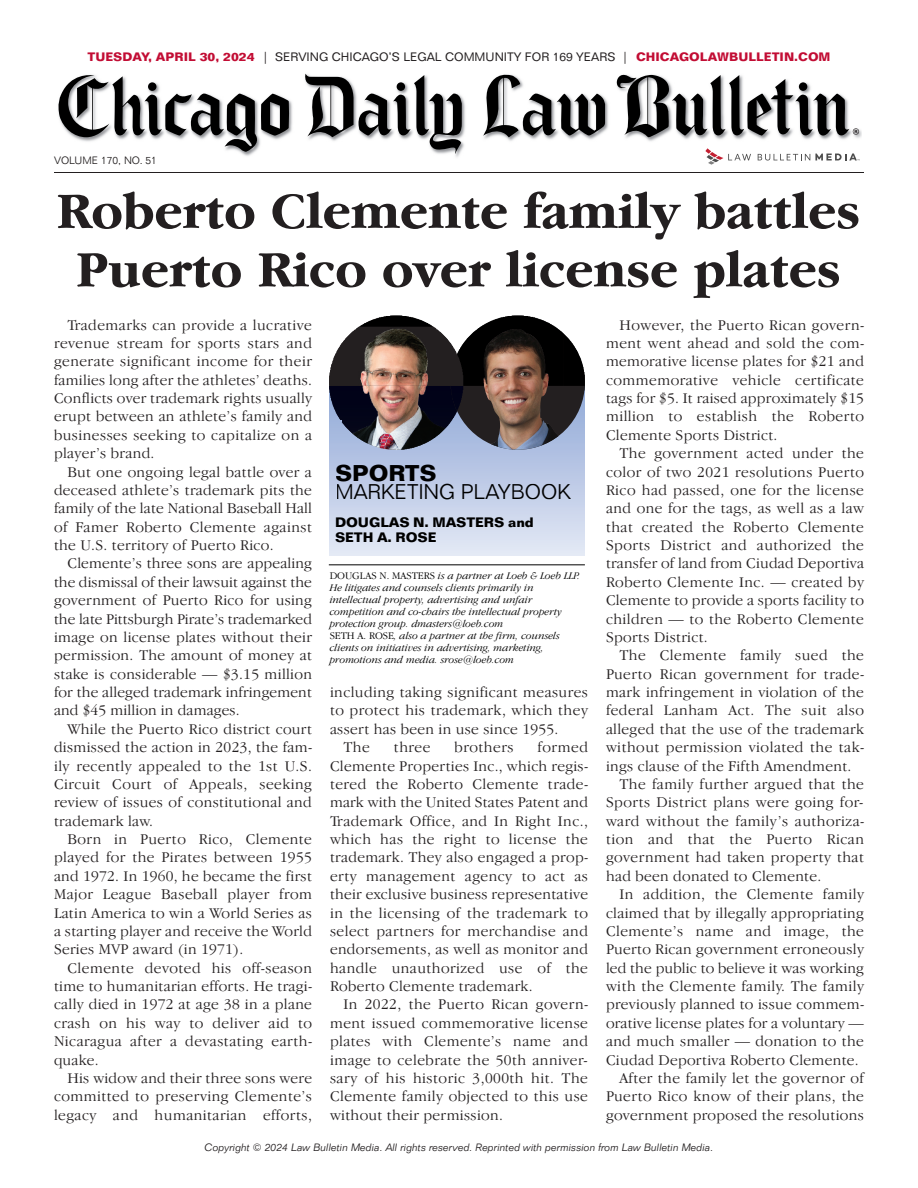
<style>
.page{position:relative;width:918px;height:1188px;background:#fff}
.page>*{position:absolute;margin:0;border:0;box-sizing:border-box;transform-origin:0 0}
.t1{font:700 52.5px/58.5px "Garamond IT Cby BT";letter-spacing:-.005em;color:#231f20;text-align:center}
.t2{font:700 22.35px "Folio BT";color:#000}
.t3{font:300 20.85px "Folio BT";letter-spacing:-.005em;color:#000}
.t4{font:300 15.3px/18.3px "Garamond IT Cby BT";letter-spacing:.025em;color:#231f20;text-align:justify}
.t5{font:700 13.5px "Folio BT";letter-spacing:-.01em;color:#000}
.t6{font:12px "Folio BT";color:#231f20}
.t7{font:italic 300 10.5px "Garamond IT Cby BT";color:#000}
.t8{font:italic 300 10.5px "Folio BT";color:#231f20}
.t9{font:300 10.5px "Folio BT";color:#231f20}
.s1{font-weight:700;color:#c20d34}
.s2{font-style:normal}
</style>
<div class="page">
<img style="left:240px;top:73px;width:621px;height:87px">
<svg style="left:58px;top:73px;width:231px;height:79px"></svg>
<svg style="left:303px;top:74px;width:159px;height:80px"></svg>
<svg style="left:483px;top:73px;width:122px;height:64px"></svg>
<svg style="left:615px;top:74px;width:244px;height:63px"></svg>
<svg style="left:758px;top:153px;width:102px;height:8px"></svg>
<svg style="left:705px;top:148px;width:46px;height:17px"></svg>
<hr style="left:54px;top:172px;width:810px;height:1px;background:#231f20">
<img style="left:329px;top:391px;width:255px;height:165px">
<hr style="left:329px;top:564px;width:256px;height:1px;background:#000">
<svg style="left:329px;top:316px;width:134px;height:134px;background:#533b40"></svg>
<div style="left:451px;top:316px;width:134px;height:134px;background:#231f20;border-radius:50%"></div>
<img style="left:483px;top:391px;width:76px;height:59px">
<img style="left:451px;top:386px;width:12px;height:24px">
<img style="left:333px;top:406px;width:124px;height:44px">
<img style="left:336px;top:533px;width:100px;height:9px">
<div style="left:336px;top:518px;width:197px;height:9px;background:#d3dcef"></div>
<div style="left:337px;top:484px;width:234px;height:16px;background:#c3cee8"></div>
<svg style="left:498px;top:484px;width:2px;height:15px"></svg>
<div style="left:336px;top:465px;width:100px;height:16px;background:#b9c7e5"></div>
<img style="left:329px;top:327px;width:123px;height:59px">
<hr style="left:359px;top:326px;width:74px;height:1px;background:#000">
<hr style="left:361px;top:325px;width:71px;height:1px;background:#000">
<hr style="left:363px;top:324px;width:67px;height:1px;background:#000">
<hr style="left:364px;top:323px;width:64px;height:1px;background:#000">
<hr style="left:367px;top:322px;width:59px;height:1px;background:#000">
<hr style="left:369px;top:321px;width:55px;height:1px;background:#000">
<hr style="left:371px;top:320px;width:51px;height:1px;background:#000">
<hr style="left:373px;top:319px;width:46px;height:1px;background:#000">
<hr style="left:376px;top:318px;width:40px;height:1px;background:#000">
<hr style="left:379px;top:317px;width:34px;height:1px;background:#000">
<svg style="left:384px;top:316px;width:25px;height:1px"></svg>
<img style="left:330px;top:329px;width:127px;height:43px">
<svg style="left:457px;top:316px;width:128px;height:75px"></svg>
<p class="t6" style="left:87px;top:52px;width:745px"><span class="s1">TUESDAY, APRIL 30, 2024</span> | SERVING CHICAGO’S LEGAL COMMUNITY FOR 169 YEARS | <span class="s1">CHICAGOLAWBULLETIN.COM</span></p>
<p class="t9" style="left:54px;top:156px;width:104px">VOLUME 170, NO. 51</p>
<h1 class="t1" style="left:56px;top:186px;width:805px">Roberto Clemente family battles<br>Puerto Rico over license plates</h1>
<p class="t4" style="left:606px;top:317px;width:260px;text-indent:13px">However, the Puerto Rican govern&shy;ment went ahead and sold the com&shy;memorative license plates for $21 and commemorative vehicle certificate tags for $5. It raised approximately $15 million to establish the Roberto Clemente Sports District.</p>
<p class="t4" style="left:606px;top:445px;width:260px;text-indent:13px">The government acted under the color of two 2021 resolutions Puerto Rico had passed, one for the license and one for the tags, as well as a law that created the Roberto Clemente Sports District and authorized the transfer of land from Ciudad Deportiva Roberto Clemente Inc. — created by Clemente to provide a sports facility to children — to the Roberto Clemente Sports District.</p>
<p class="t4" style="left:620px;top:648px;width:246px">The Clemente family sued the</p>
<p class="t4" style="left:606px;top:666px;width:260px">Puerto Rican government for trade-</p>
<p class="t4" style="left:606px;top:684px;width:259px">mark infringement in violation of the</p>
<p class="t4" style="left:606px;top:703px;width:260px">federal Lanham Act. The suit also</p>
<p class="t4" style="left:606px;top:721px;width:260px">alleged that the use of the trademark</p>
<p class="t4" style="left:606px;top:739px;width:260px">without permission violated the tak-</p>
<p class="t4" style="left:606px;top:758px;width:247px">ings clause of the Fifth Amendment.</p>
<p class="t4" style="left:620px;top:776px;width:246px">The family further argued that the</p>
<p class="t4" style="left:606px;top:795px;width:259px">Sports District plans were going for-</p>
<p class="t4" style="left:606px;top:813px;width:260px">ward without the family’s authoriza-</p>
<p class="t4" style="left:606px;top:831px;width:259px">tion and that the Puerto Rican</p>
<p class="t4" style="left:606px;top:850px;width:260px">government had taken property that</p>
<p class="t4" style="left:606px;top:868px;width:217px">had been donated to Clemente.</p>
<p class="t4" style="left:620px;top:886px;width:246px">In addition, the Clemente family</p>
<p class="t4" style="left:606px;top:905px;width:260px">claimed that by illegally appropriating</p>
<p class="t4" style="left:606px;top:923px;width:260px">Clemente’s name and image, the</p>
<p class="t4" style="left:606px;top:942px;width:260px">Puerto Rican government erroneously</p>
<p class="t4" style="left:606px;top:960px;width:259px">led the public to believe it was working</p>
<p class="t4" style="left:606px;top:978px;width:260px">with the Clemente family. The family</p>
<p class="t4" style="left:606px;top:997px;width:260px">previously planned to issue commem-</p>
<p class="t4" style="left:606px;top:1015px;width:260px">orative license plates for a voluntary —</p>
<p class="t4" style="left:606px;top:1033px;width:259px">and much smaller — donation to the</p>
<p class="t4" style="left:606px;top:1052px;width:254px">Ciudad Deportiva Roberto Clemente.</p>
<p class="t4" style="left:620px;top:1070px;width:246px">After the family let the governor of</p>
<p class="t4" style="left:606px;top:1089px;width:259px">Puerto Rico know of their plans, the</p>
<p class="t4" style="left:606px;top:1107px;width:260px">government proposed the resolutions</p>
<p class="t8" style="left:205px;top:1143px;width:510px">Copyright © 2024 Law Bulletin Media. All rights reserved. Reprinted with permission from Law Bulletin Media.</p>
<p class="t4" style="left:54px;top:317px;width:260px;text-indent:13px">Trademarks can provide a lucrative revenue stream for sports stars and generate significant income for their families long after the athletes’ deaths.<br>Conflicts over trademark rights usually erupt between an athlete’s family and businesses seeking to capitalize on a player’s brand.</p>
<p class="t4" style="left:54px;top:464px;width:260px;text-indent:13px">But one ongoing legal battle over a deceased athlete’s trademark pits the family of the late National Baseball Hall of Famer Roberto Clemente against the U.S. territory of Puerto Rico.</p>
<p class="t4" style="left:54px;top:556px;width:260px;text-indent:13px">Clemente’s three sons are appealing the dismissal of their lawsuit against the government of Puerto Rico for using the late Pittsburgh Pirate’s trademarked image on license plates without their permission. The amount of money at stake is considerable — $3.15 million for the alleged trademark infringement and $45 million in damages.</p>
<p class="t4" style="left:54px;top:721px;width:260px;text-indent:13px">While the Puerto Rico district court dismissed the action in 2023, the fam&shy;ily recently appealed to the 1st U.S.<br>Circuit Court of Appeals, seeking review of issues of constitutional and trademark law.</p>
<p class="t4" style="left:54px;top:831px;width:260px;text-indent:13px">Born in Puerto Rico, Clemente played for the Pirates between 1955 and 1972. In 1960, he became the first Major League Baseball player from Latin America to win a World Series as a starting player and receive the World Series MVP award (in 1971).</p>
<p class="t4" style="left:54px;top:960px;width:260px;text-indent:13px">Clemente devoted his off-season time to humanitarian efforts. He tragi&shy;cally died in 1972 at age 38 in a plane crash on his way to deliver aid to Nicaragua after a devastating earth&shy;quake.</p>
<p class="t4" style="left:54px;top:1070px;width:260px;text-indent:13px">His widow and their three sons were committed to preserving Clemente’s legacy and humanitarian efforts,</p>
<h2 class="t2" style="left:335px;top:465px;width:103px">SP ORT S</h2>
<h3 class="t3" style="left:335px;top:484px;width:237px">MARKETING PL YBOOK</h3>
<h3 class="t3" style="left:485px;top:484px;width:15px">A</h3>
<p class="t5" style="left:335px;top:518px;width:200px">DOUGLAS N. MASTERS and</p>
<p class="t5" style="left:335px;top:533px;width:103px">SETH A. ROSE</p>
<p class="t7" style="left:330px;top:572px;width:252px"><span class="s2">DOUGLAS N. MASTERS</span> is a partner at Loeb &amp; Loeb LLP.</p>
<p class="t7" style="left:330px;top:584px;width:206px">He litigates and counsels clients primarily in</p>
<p class="t7" style="left:330px;top:596px;width:204px">intellectual property, advertising and unfair</p>
<p class="t7" style="left:330px;top:608px;width:234px">competition and co-chairs the intellectual property</p>
<p class="t7" style="left:330px;top:620px;width:175px">protection group. dmasters@loeb.com</p>
<p class="t7" style="left:330px;top:631px;width:232px"><span class="s2">SETH A. ROSE</span>, also a partner at the firm, counsels</p>
<p class="t7" style="left:330px;top:643px;width:216px">clients on initiatives in advertising, marketing,</p>
<p class="t7" style="left:330px;top:655px;width:186px">promotions and media. srose@loeb.com</p>
<p class="t4" style="left:330px;top:684px;width:259px">including taking significant measures</p>
<p class="t4" style="left:330px;top:703px;width:260px">to protect his trademark, which they</p>
<p class="t4" style="left:330px;top:721px;width:230px">assert has been in use since 1955.</p>
<p class="t4" style="left:343px;top:739px;width:28px">The</p>
<p class="t4" style="left:394px;top:739px;width:38px">three</p>
<p class="t4" style="left:455px;top:739px;width:60px">brothers</p>
<p class="t4" style="left:330px;top:739px;width:260px;text-indent:208px">formed Clemente Properties Inc., which regis&shy;tered the Roberto Clemente trade&shy;mark with the United States Patent and Trademark Office, and In Right Inc., which has the right to license the trademark. They also engaged a prop&shy;erty management agency to act as their exclusive business representative in the licensing of the trademark to select partners for merchandise and endorsements, as well as monitor and handle unauthorized use of the Roberto Clemente trademark.</p>
<p class="t4" style="left:330px;top:997px;width:260px;text-indent:13px">In 2022, the Puerto Rican govern&shy;ment issued commemorative license plates with Clemente’s name and image to celebrate the 50th anniver&shy;sary of his historic 3,000th hit. The Clemente family objected to this use without their permission.</p>
</div>
